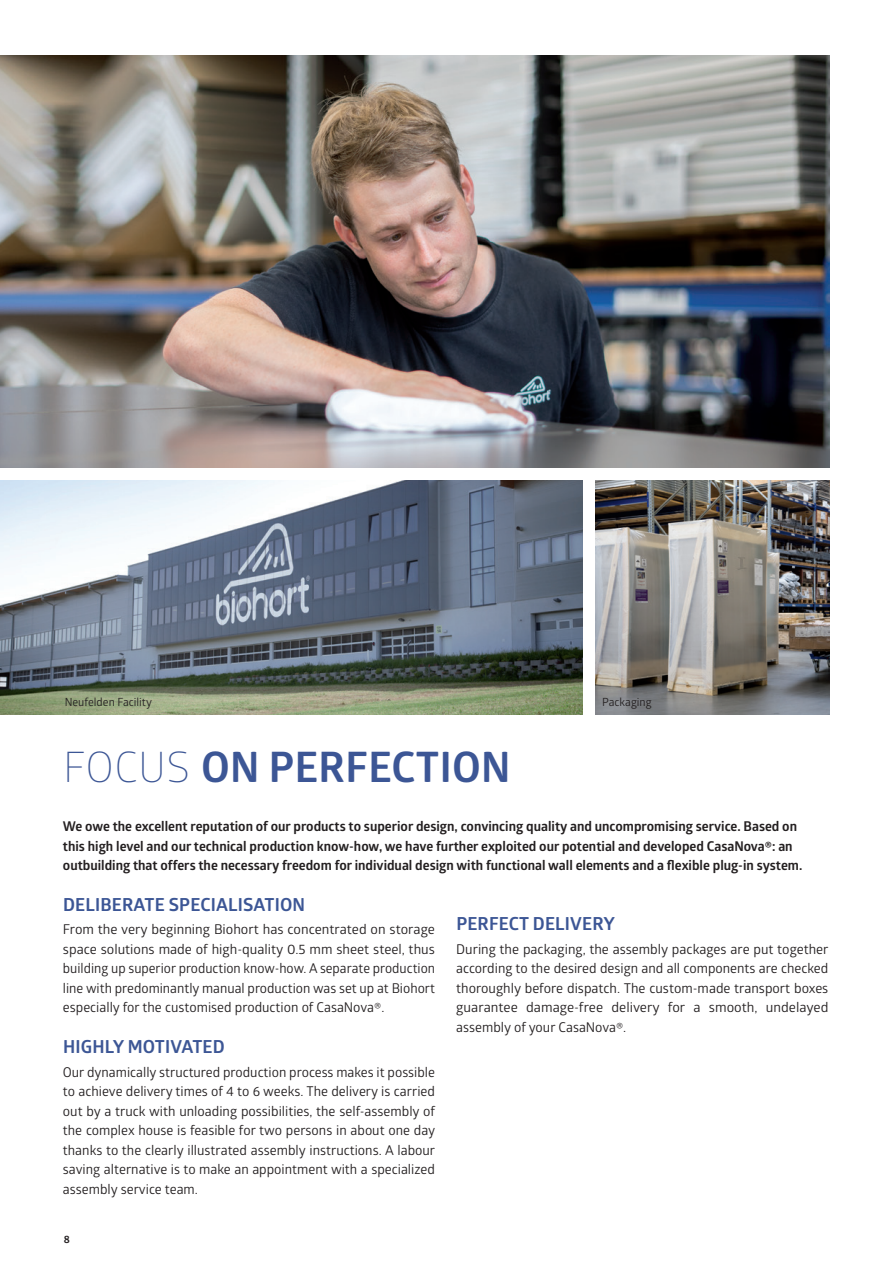
<style>
.page{position:relative;width:893px;height:1263px;background:#fff}
.page>*{position:absolute;margin:0;border:0;box-sizing:border-box;transform-origin:0 0}
.t1{font:700 42px "Glober";letter-spacing:.01em;color:#3c5695}
.t2{font:700 18px "Glober";letter-spacing:.01em;color:#3c5695}
.t3{font:13.5px/19.5px "Glober";color:#231f20;text-align:justify}
.t4{font:700 13.5px/19.5px "Glober";color:#231f20}
.t5{font:11.25px "Glober";color:#231f20}
.t6{font:700 10.5px "Glober";color:#231f20}
.s1{font-weight:300}
</style>
<div class="page">
<img style="left:0;top:55px;width:829px;height:413px">
<img style="left:0;top:480px;width:583px;height:234px">
<img style="left:595px;top:480px;width:234px;height:234px">
<p class="t5" style="left:65px;top:694px;width:89px">Neufelden Facility</p>
<p class="t5" style="left:602px;top:694px;width:51px">Packaging</p>
<h1 class="t1" style="left:63px;top:737px;width:449px"><span class="s1">FOCUS</span> ON PERFECTION</h1>
<p class="t4" style="left:63px;top:816px;width:741px">We owe the excellent reputation of our products to superior design, convincing quality and uncompromising service. Based on this high level and our technical production know-how, we have further exploited our potential and developed CasaNova®: an outbuilding that offers the necessary freedom for individual design with functional wall elements and a flexible plug-in system.</p>
<h2 class="t2" style="left:63px;top:891px;width:244px">DELIBERATE SPECIALISATION</h2>
<p class="t3" style="left:63px;top:919px;width:374px">From the very beginning Biohort has concentrated on storage space solutions made of high-quality 0.5 mm sheet steel, thus building up superior production know-how. A separate production line with predominantly manual production was set up at Biohort especially for the customised production of CasaNova®.</p>
<h2 class="t2" style="left:63px;top:1034px;width:163px">HIGHLY MOTIVATED</h2>
<p class="t3" style="left:63px;top:1061px;width:374px">Our dynamically structured production process makes it possible to achieve delivery times of 4 to 6 weeks. The delivery is carried out by a truck with unloading possibilities, the self-assembly of the complex house is feasible for two persons in about one day thanks to the clearly illustrated assembly instructions. A labour saving alternative is to make an appointment with a specialized assembly service team.</p>
<h2 class="t2" style="left:456px;top:911px;width:160px">PERFECT DELIVERY</h2>
<p class="t3" style="left:456px;top:939px;width:374px">During the packaging, the assembly packages are put together according to the desired design and all components are checked thoroughly before dispatch. The custom-made transport boxes guarantee damage-free delivery for a smooth, undelayed assembly of your CasaNova®.</p>
<p class="t6" style="left:64px;top:1232px;width:8px">8</p>
</div>
